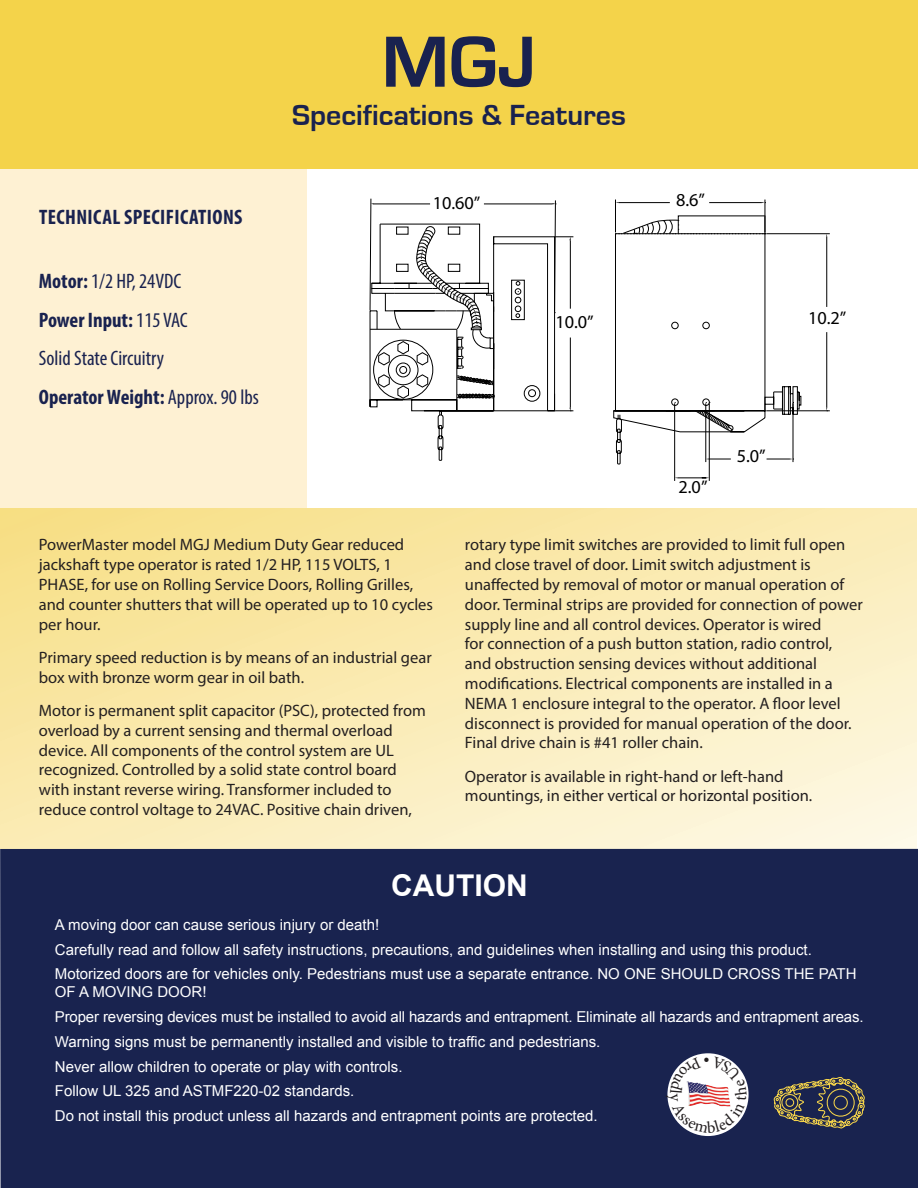
<style>
.page{position:relative;width:918px;height:1188px;background:#fff}
.page>*{position:absolute;margin:0;border:0;box-sizing:border-box;transform-origin:0 0}
.t1{font:700 75px "Eurostile";color:#19224f}
.t2{font:700 30px "Eurostile";color:#19224f}
.t3{font:700 30px "Arial";color:#fff}
.t4{font:700 condensed 21px "Myriad Pro";letter-spacing:.005em;color:#19224f}
.t5{font:condensed 21px "Myriad Pro";color:#19224f}
.t6{font:18.3px "Myriad Pro";color:#000}
.t7{font:16.5px/19.8px "Myriad Pro";color:#231f20}
.t8{font:15px/18px "Arial";color:#fff}
.s1{font-weight:700}
.s2{font-weight:400}
</style>
<div class="page">
<div style="left:0;top:168px;width:307px;height:341px;background:#fef1d3"></div>
<svg style="left:0;top:509px;width:916px;height:340px;background:#faebb5"></svg>
<div style="left:0;top:849px;width:918px;height:339px;background:#19234f"></div>
<div style="left:0;top:0;width:918px;height:168px;background:#f4d34a"></div>
<svg style="left:773px;top:1077px;width:92px;height:52px"></svg>
<svg style="left:667px;top:1053px;width:82px;height:83px"></svg>
<svg style="left:369px;top:198px;width:204px;height:263px"></svg>
<hr style="left:826px;top:332px;width:1px;height:76px;background:#000">
<hr style="left:826px;top:237px;width:1px;height:70px;background:#000">
<hr style="left:766px;top:411px;width:64px;height:1px;background:#000">
<hr style="left:766px;top:233px;width:64px;height:1px;background:#000">
<hr style="left:709px;top:403px;width:1px;height:78px;background:#000">
<hr style="left:674px;top:403px;width:1px;height:78px;background:#000">
<svg style="left:675px;top:477px;width:34px;height:2px"></svg>
<svg style="left:613px;top:199px;width:189px;height:266px"></svg>
<svg style="left:667px;top:1056px;width:80px;height:77px"></svg>
<p class="t1" style="left:382px;top:21px;width:156px">MGJ</p>
<p class="t4" style="left:39px;top:204px;width:205px">TECHNICAL SPECIFICATIONS</p>
<p class="t5" style="left:39px;top:268px;width:144px"><span class="s1">Motor:</span> 1/2 HP, 24VDC</p>
<p class="t4" style="left:39px;top:306px;width:150px">Power Input: <span class="s2">115 VAC</span></p>
<p class="t5" style="left:39px;top:346px;width:127px">Solid State Circuitry</p>
<p class="t4" style="left:39px;top:384px;width:221px">Operator Weight: <span class="s2">Approx. 90 lbs</span></p>
<p class="t2" style="left:292px;top:99px;width:335px">Specifications &amp; Features</p>
<p class="t6" style="left:433px;top:191px;width:49px">10.60”</p>
<p class="t6" style="left:676px;top:189px;width:30px">8.6”</p>
<p class="t6" style="left:555px;top:310px;width:40px">10.0”</p>
<p class="t6" style="left:808px;top:307px;width:40px">10.2”</p>
<p class="t6" style="left:678px;top:475px;width:30px">2.0”</p>
<p class="t6" style="left:737px;top:445px;width:30px">5.0”</p>
<p class="t7" style="left:39px;top:535px;width:396px">PowerMaster model MGJ Medium Duty Gear reduced jackshaft type operator is rated 1/2 HP, 115 VOLTS, 1<br>PHASE, for use on Rolling Service Doors, Rolling Grilles, and counter shutters that will be operated up to 10 cycles per hour.</p>
<p class="t7" style="left:39px;top:647px;width:394px">Primary speed reduction is by means of an industrial gear box with bronze worm gear in oil bath.</p>
<p class="t7" style="left:39px;top:700px;width:389px">Motor is permanent split capacitor (PSC), protected from overload by a current sensing and thermal overload device. All components of the control system are UL recognized. Controlled by a solid state control board with instant reverse wiring. Transformer included to reduce control voltage to 24VAC. Positive chain driven,</p>
<p class="t7" style="left:465px;top:535px;width:399px">rotary type limit switches are provided to limit full open and close travel of door. Limit switch adjustment is unaffected by removal of motor or manual operation of door. Terminal strips are provided for connection of power supply line and all control devices. Operator is wired<br>for connection of a push button station, radio control,<br>and obstruction sensing devices without additional modifications. Electrical components are installed in a NEMA 1 enclosure integral to the operator. A floor level disconnect is provided for manual operation of the door.<br>Final drive chain is #41 roller chain.</p>
<p class="t7" style="left:465px;top:766px;width:349px">Operator is available in right-hand or left-hand mountings, in either vertical or horizontal position.</p>
<p class="t3" style="left:391px;top:865px;width:138px">CAUTION</p>
<p class="t8" style="left:55px;top:916px;width:326px">A moving door can cause serious injury or death!</p>
<p class="t8" style="left:55px;top:940px;width:759px">Carefully read and follow all safety instructions, precautions, and guidelines when installing and using this product.</p>
<p class="t8" style="left:55px;top:965px;width:803px">Motorized doors are for vehicles only. Pedestrians must use a separate entrance. NO ONE SHOULD CROSS THE PATH<br>OF A MOVING DOOR!</p>
<p class="t8" style="left:55px;top:1008px;width:810px">Proper reversing devices must be installed to avoid all hazards and entrapment. Eliminate all hazards and entrapment areas.</p>
<p class="t8" style="left:55px;top:1033px;width:547px">Warning signs must be permanently installed and visible to traffic and pedestrians.</p>
<p class="t8" style="left:55px;top:1057px;width:349px">Never allow children to operate or play with controls.</p>
<p class="t8" style="left:55px;top:1082px;width:301px">Follow UL 325 and ASTMF220-02 standards.</p>
<p class="t8" style="left:55px;top:1107px;width:544px">Do not install this product unless all hazards and entrapment points are protected.</p>
</div>
